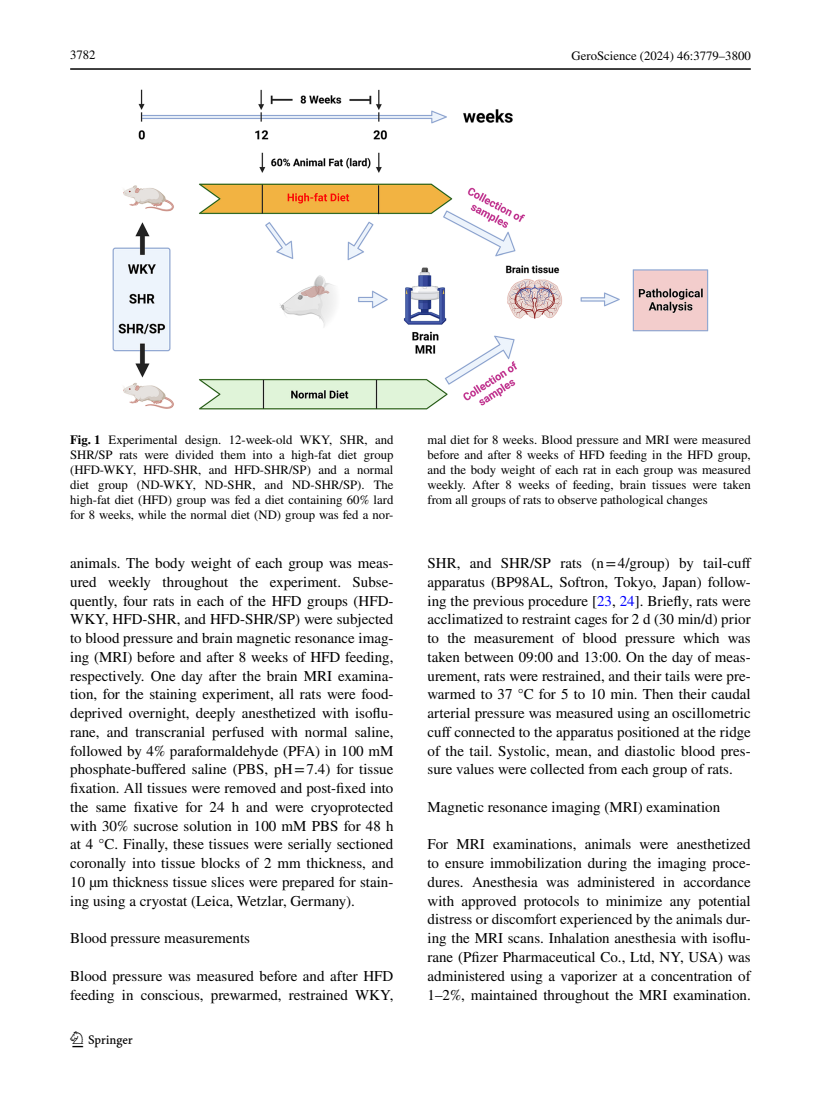
<style>
.page{position:relative;width:821px;height:1106px;background:#fff}
.page>*{position:absolute;margin:0;border:0;box-sizing:border-box;transform-origin:0 0}
.t1{font:22.5px "Springnew Regular 2";color:#000}
.t2{font:15px/18.8px "STIX";color:#000;text-align:justify}
.t3{font:12.75px/15px "STIX";color:#000;text-align:justify}
.s1{font-weight:700}
.s2{color:#00f}
</style>
<div class="page">
<hr style="left:70px;top:68px;width:680px;height:2px;background:#000">
<img style="left:113px;top:89px;width:595px;height:320px">
<p class="t3" style="left:70px;top:48px;width:27px">3782</p>
<p class="t3" style="left:571px;top:49px;width:181px">GeroScience (2024) 46:3779–3800</p>
<p class="t3" style="left:70px;top:433px;width:325px"><span class="s1">Fig. 1</span> Experimental design. 12-week-old WKY, SHR, and SHR/SP rats were divided them into a high-fat diet group (HFD-WKY, HFD-SHR, and HFD-SHR/SP) and a normal diet group (ND-WKY, ND-SHR, and ND-SHR/SP). The high-fat diet (HFD) group was fed a diet containing 60% lard for 8 weeks, while the normal diet (ND) group was fed a nor-</p>
<p class="t3" style="left:427px;top:433px;width:325px">mal diet for 8 weeks. Blood pressure and MRI were measured before and after 8 weeks of HFD feeding in the HFD group, and the body weight of each rat in each group was measured weekly. After 8 weeks of feeding, brain tissues were taken from all groups of rats to observe pathological changes</p>
<p class="t2" style="left:70px;top:554px;width:325px">animals. The body weight of each group was meas&shy;ured weekly throughout the experiment. Subse&shy;quently, four rats in each of the HFD groups (HFD-WKY, HFD-SHR, and HFD-SHR/SP) were subjected to blood pressure and brain magnetic resonance imag&shy;ing (MRI) before and after 8 weeks of HFD feeding, respectively. One day after the brain MRI examina&shy;tion, for the staining experiment, all rats were food&shy;deprived overnight, deeply anesthetized with isoflu&shy;rane, and transcranial perfused with normal saline, followed by 4% paraformaldehyde (PFA) in 100 mM phosphate-buffered saline (PBS, pH=7.4) for tissue fixation. All tissues were removed and post-fixed into the same fixative for 24 h and were cryoprotected with 30% sucrose solution in 100 mM PBS for 48 h at 4 °C. Finally, these tissues were serially sectioned coronally into tissue blocks of 2 mm thickness, and 10 µm thickness tissue slices were prepared for stain&shy;ing using a cryostat (Leica, Wetzlar, Germany).</p>
<p class="t2" style="left:70px;top:929px;width:181px">Blood pressure measurements</p>
<p class="t2" style="left:70px;top:967px;width:325px">Blood pressure was measured before and after HFD feeding in conscious, prewarmed, restrained WKY,</p>
<h1 class="t1" style="left:72px;top:1031px;width:62px">1 3</h1>
<p class="t2" style="left:427px;top:554px;width:325px">SHR, and SHR/SP rats (n=4/group) by tail-cuff apparatus (BP98AL, Softron, Tokyo, Japan) follow&shy;ing the previous procedure [<span class="s2">23</span>, <span class="s2">24</span>]. Briefly, rats were acclimatized to restraint cages for 2 d (30 min/d) prior to the measurement of blood pressure which was taken between 09:00 and 13:00. On the day of meas&shy;urement, rats were restrained, and their tails were pre&shy;warmed to 37 °C for 5 to 10 min. Then their caudal arterial pressure was measured using an oscillometric cuff connected to the apparatus positioned at the ridge of the tail. Systolic, mean, and diastolic blood pres&shy;sure values were collected from each group of rats.</p>
<p class="t2" style="left:427px;top:798px;width:294px">Magnetic resonance imaging (MRI) examination</p>
<p class="t2" style="left:427px;top:836px;width:325px">For MRI examinations, animals were anesthetized to ensure immobilization during the imaging proce&shy;dures. Anesthesia was administered in accordance with approved protocols to minimize any potential distress or discomfort experienced by the animals dur&shy;ing the MRI scans. Inhalation anesthesia with isoflu&shy;rane (Pfizer Pharmaceutical Co., Ltd, NY, USA) was administered using a vaporizer at a concentration of 1–2%, maintained throughout the MRI examination.</p>
</div>
